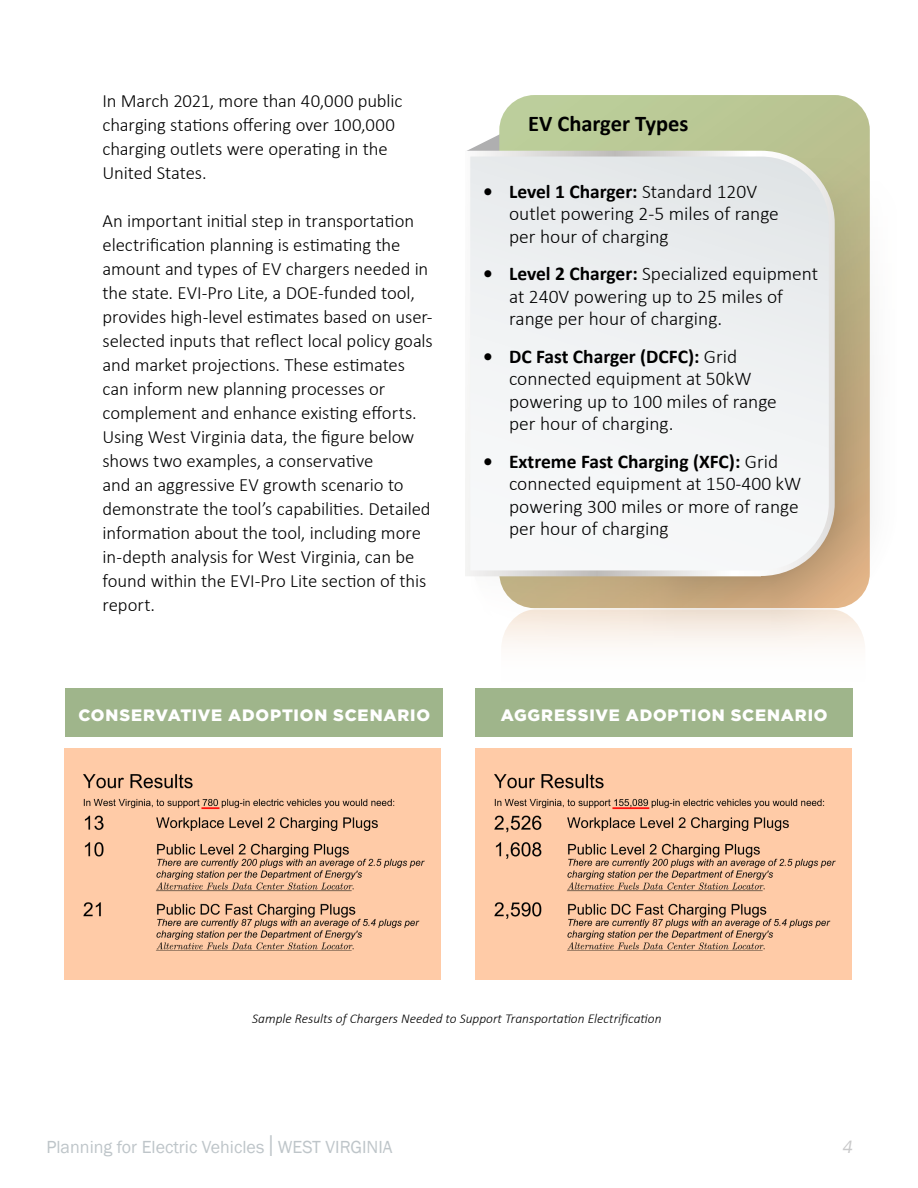
<style>
.page{position:relative;width:918px;height:1188px;background:#fff}
.page>*{position:absolute;margin:0;border:0;box-sizing:border-box;transform-origin:0 0}
.t1{font:700 22.5px "Calibri";color:#000}
.t2{font:300 19.5px/22.5px "Calibri";color:#000}
.t3{font:300 18.75px/24px "Calibri";letter-spacing:-.005em;color:#000}
.t4{font:18px "Franklin Gothic";color:#bec5c9}
.t5{font:italic 18px "Franklin Gothic";color:#c9c9ca}
.t6{font:900 16.5px "Gotham";letter-spacing:.05em;color:#fff}
.t7{font:italic 300 13.5px "Calibri";color:#000}
.s1{font-weight:700}
.s2{font-size:30.9px}
</style>
<div class="page">
<svg style="left:467px;top:135px;width:32px;height:16px"></svg>
<svg style="left:499px;top:95px;width:371px;height:56px;background:#bcc998"></svg>
<svg style="left:479px;top:151px;width:392px;height:496px"></svg>
<svg style="left:465px;top:151px;width:370px;height:425px"></svg>
<svg style="left:470px;top:157px;width:359px;height:413px"></svg>
<div style="left:65px;top:688px;width:378px;height:49px;background:#9fb58b"></div>
<div style="left:475px;top:688px;width:378px;height:49px;background:#9fb58b"></div>
<div style="left:64px;top:748px;width:377px;height:232px;background:#ffcba7"></div>
<img style="left:83px;top:774px;width:342px;height:177px">
<div style="left:475px;top:748px;width:377px;height:232px;background:#ffcba7"></div>
<img style="left:494px;top:774px;width:342px;height:177px">
<p class="t3" style="left:103px;top:88px;width:301px">In March 2021, more than 40,000 public charging stations offering over 100,000 charging outlets were operating in the United States.</p>
<p class="t3" style="left:103px;top:208px;width:332px">An important initial step in transportation electrification planning is estimating the amount and types of EV chargers needed in the state. EVI-Pro Lite, a DOE-funded tool, provides high-level estimates based on user&shy;selected inputs that reflect local policy goals and market projections. These estimates can inform new planning processes or complement and enhance existing efforts.<br>Using West Virginia data, the figure below shows two examples, a conservative<br>and an aggressive EV growth scenario to demonstrate the tool’s capabilities. Detailed information about the tool, including more in-depth analysis for West Virginia, can be found within the EVI-Pro Lite section of this report.</p>
<p class="t1" style="left:528px;top:108px;width:162px">EV Charger Types</p>
<p class="t2" style="left:509px;top:180px;width:271px;text-indent:-26px"><span class="s1">• Level 1 Charger:</span> Standard 120V outlet powering 2-5 miles of range per hour of charging</p>
<p class="t2" style="left:509px;top:262px;width:311px;text-indent:-26px"><span class="s1">• Level 2 Charger:</span> Specialized equipment at 240V powering up to 25 miles of range per hour of charging.</p>
<p class="t2" style="left:509px;top:345px;width:269px;text-indent:-26px"><span class="s1">• DC Fast Charger (DCFC):</span> Grid connected equipment at 50kW powering up to 100 miles of range per hour of charging.</p>
<p class="t2" style="left:509px;top:450px;width:294px;text-indent:-26px"><span class="s1">• Extreme Fast Charging (XFC):</span> Grid connected equipment at 150-400 kW powering 300 miles or more of range per hour of charging</p>
<p class="t6" style="left:78px;top:705px;width:353px">CONSERVATIVE ADOPTION SCENARIO</p>
<p class="t6" style="left:501px;top:705px;width:328px">AGGRESSIVE ADOPTION SCENARIO</p>
<p class="t7" style="left:252px;top:1010px;width:411px">Sample Results of Chargers Needed to Support Transportation Electrification</p>
<p class="t4" style="left:46px;top:1136px;width:348px">Planning for Electric Vehicles <span class="s2">I</span> WEST VIRGINIA</p>
<p class="t5" style="left:842px;top:1136px;width:12px">4</p>
</div>
